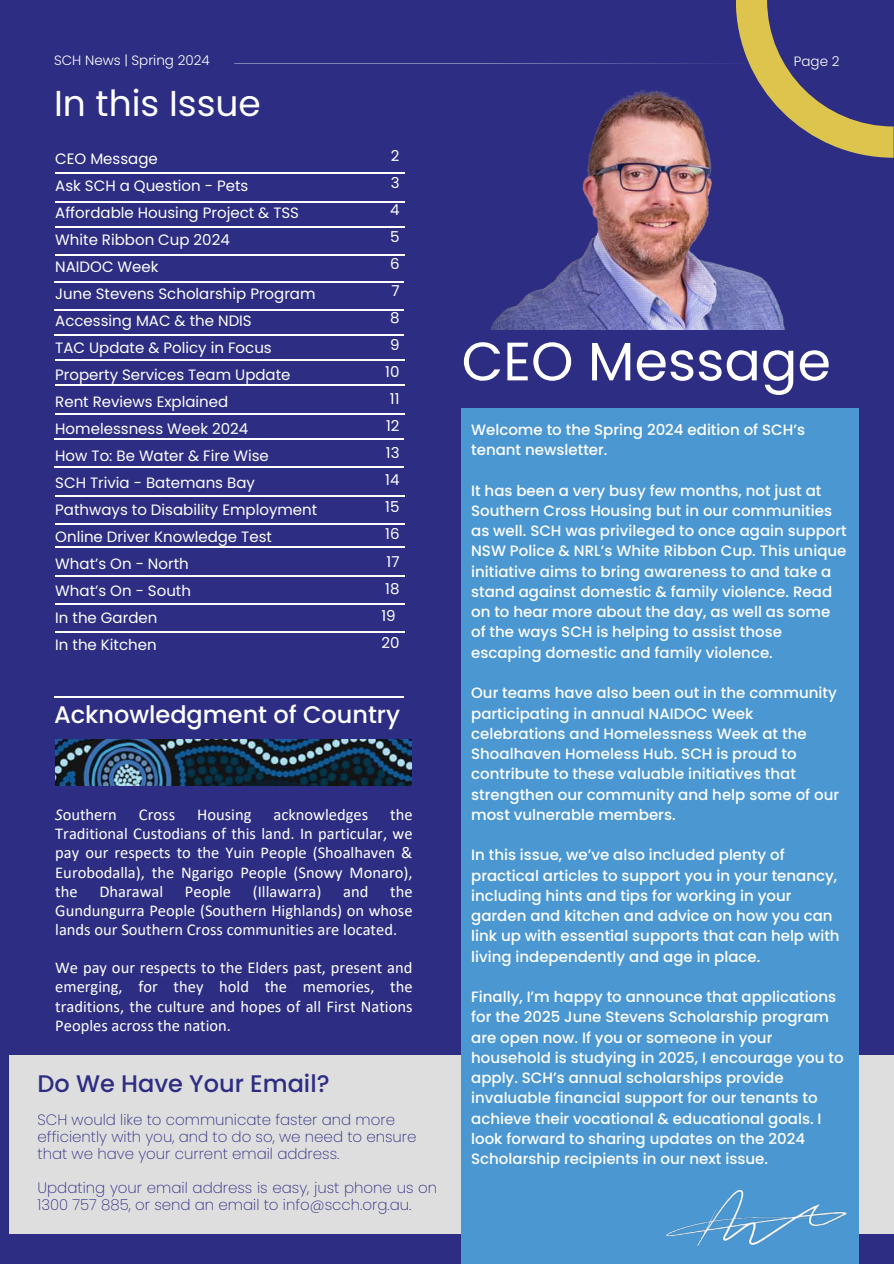
<style>
.page{position:relative;width:894px;height:1264px;background:#fff}
.page>*{position:absolute;margin:0;border:0;box-sizing:border-box;transform-origin:0 0}
.t1{font:54px "Poppins";color:#fff}
.t2{font:36px "Poppins";color:#fff}
.t3{font:500 24px "Poppins";color:#fff}
.t4{font:500 24px "Poppins";color:#2d2d83}
.t5{font:16.5px/19.2px "Calibri";color:#fff;text-align:justify}
.t6{font:500 15px/20.2px "Poppins";color:#fff}
.t7{font:15px/27px "Poppins";color:#fff}
.t8{font:200 15px/16.8px "Poppins";color:#2d2d83}
.t9{font:300 13.5px "Poppins";color:#fff}
.s1{font-style:italic}
</style>
<div class="page">
<div style="left:0;top:0;width:893px;height:1263px;background:#2d2d83"></div>
<div style="left:10px;top:1055px;width:883px;height:177px;background:#dededf"></div>
<div style="left:461px;top:408px;width:396px;height:855px;background:#4b97d2"></div>
<img style="left:491px;top:158px;width:294px;height:172px">
<img style="left:666px;top:1190px;width:180px;height:55px">
<img style="left:55px;top:739px;width:356px;height:46px">
<hr style="left:54px;top:696px;width:350px;height:2px;background:#fff">
<svg style="left:234px;top:0;width:659px;height:158px"></svg>
<hr style="left:55px;top:631px;width:350px;height:2px;background:#fff">
<hr style="left:55px;top:603px;width:350px;height:2px;background:#fff">
<hr style="left:55px;top:575px;width:350px;height:1px;background:#fff">
<hr style="left:55px;top:546px;width:350px;height:2px;background:#fff">
<hr style="left:55px;top:523px;width:350px;height:2px;background:#fff">
<hr style="left:55px;top:495px;width:350px;height:1px;background:#fff">
<hr style="left:54px;top:466px;width:350px;height:2px;background:#fff">
<hr style="left:54px;top:438px;width:350px;height:1px;background:#fff">
<hr style="left:55px;top:413px;width:350px;height:1px;background:#fff">
<hr style="left:55px;top:384px;width:350px;height:2px;background:#fff">
<hr style="left:55px;top:359px;width:350px;height:2px;background:#fff">
<hr style="left:54px;top:334px;width:350px;height:2px;background:#fff">
<hr style="left:54px;top:309px;width:350px;height:2px;background:#fff">
<hr style="left:54px;top:281px;width:350px;height:1px;background:#fff">
<hr style="left:55px;top:254px;width:350px;height:2px;background:#fff">
<hr style="left:55px;top:226px;width:350px;height:1px;background:#fff">
<hr style="left:55px;top:201px;width:350px;height:1px;background:#fff">
<hr style="left:55px;top:172px;width:350px;height:2px;background:#fff">
<h2 class="t9" style="left:54px;top:51px;width:157px">SCH News | Spring 2024</h2>
<h4 class="t2" style="left:54px;top:78px;width:208px">In this Issue</h4>
<p class="t7" style="left:55px;top:145px;width:263px">CEO Message<br>Ask SCH a Question - Pets<br>Affordable Housing Project &amp; TSS<br>White Ribbon Cup 2024<br>NAIDOC Week<br>June Stevens Scholarship Program<br>Accessing MAC &amp; the NDIS<br>TAC Update &amp; Policy in Focus<br>Property Services Team Update<br>Rent Reviews Explained<br>Homelessness Week 2024<br>How To: Be Water &amp; Fire Wise<br>SCH Trivia - Batemans Bay<br>Pathways to Disability Employment<br>Online Driver Knowledge Test<br>What’s On - North<br>What’s On - South<br>In the Garden<br>In the Kitchen</p>
<h4 class="t7" style="left:381px;top:142px;width:20px;text-align:right">2<br>3<br>4<br>5<br>6<br>7<br>8<br>9<br>10<br>11<br>12<br>13<br>14<br>15<br>16<br>17<br>18<br>19<br>20</h4>
<h4 class="t3" style="left:54px;top:697px;width:347px">Acknowledgment of Country</h4>
<h4 class="t5" style="left:55px;top:806px;width:63px"><span class="s1">S</span>outhern</h4>
<h4 class="t5" style="left:139px;top:806px;width:38px">Cross</h4>
<h4 class="t5" style="left:197px;top:806px;width:56px">Housing</h4>
<h4 class="t5" style="left:273px;top:806px;width:96px">acknowledges</h4>
<h4 class="t5" style="left:55px;top:806px;width:359px;text-indent:335px">the Traditional Custodians of this land. In particular, we pay our respects to the Yuin People (Shoalhaven &amp; Eurobodalla), the Ngarigo People (Snowy Monaro), the</h4>
<h4 class="t5" style="left:99px;top:883px;width:65px">Dharawal</h4>
<h4 class="t5" style="left:185px;top:883px;width:48px">People</h4>
<h4 class="t5" style="left:253px;top:883px;width:70px">(Illawarra)</h4>
<h4 class="t5" style="left:343px;top:883px;width:27px">and</h4>
<h4 class="t5" style="left:55px;top:883px;width:358px;text-indent:335px">the Gundungurra People (Southern Highlands) on whose lands our Southern Cross communities are located.</h4>
<h4 class="t5" style="left:55px;top:959px;width:359px">We pay our respects to the Elders past, present and emerging, for they hold the memories, the traditions, the culture and hopes of all First Nations Peoples across the nation.</h4>
<h4 class="t4" style="left:37px;top:1066px;width:293px">Do We Have Your Email?</h4>
<h1 class="t8" style="left:37px;top:1111px;width:380px">SCH would like to communicate faster and more efficiently with you, and to do so, we need to ensure that we have your current email address.</h1>
<h2 class="t8" style="left:37px;top:1178px;width:401px">Updating your email address is easy, just phone us on<br>1300 757 885, or send an email to info@scch.org.au.</h2>
<h3 class="t9" style="left:793px;top:52px;width:47px">Page 2</h3>
<p class="t1" style="left:461px;top:323px;width:371px">CEO Message</p>
<h3 class="t6" style="left:471px;top:419px;width:335px">Welcome to the Spring 2024 edition of SCH’s tenant newsletter.</h3>
<h3 class="t6" style="left:471px;top:480px;width:377px">It has been a very busy few months, not just at Southern Cross Housing but in our communities as well. SCH was privileged to once again support NSW Police &amp; NRL’s White Ribbon Cup. This unique initiative aims to bring awareness to and take a stand against domestic &amp; family violence. Read on to hear more about the day, as well as some of the ways SCH is helping to assist those escaping domestic and family violence.</h3>
<h3 class="t6" style="left:471px;top:683px;width:369px">Our teams have also been out in the community participating in annual NAIDOC Week celebrations and Homelessness Week at the Shoalhaven Homeless Hub. SCH is proud to contribute to these valuable initiatives that strengthen our community and help some of our most vulnerable members.</h3>
<h3 class="t6" style="left:471px;top:845px;width:370px">In this issue, we’ve also included plenty of practical articles to support you in your tenancy, including hints and tips for working in your garden and kitchen and advice on how you can link up with essential supports that can help with living independently and age in place.</h3>
<p class="t6" style="left:471px;top:986px;width:374px">Finally, I’m happy to announce that applications for the 2025 June Stevens Scholarship program are open now. If you or someone in your household is studying in 2025, I encourage you to apply. SCH’s annual scholarships provide invaluable financial support for our tenants to achieve their vocational &amp; educational goals. I look forward to sharing updates on the 2024<br>Scholarship recipients in our next issue.</p>
</div>
